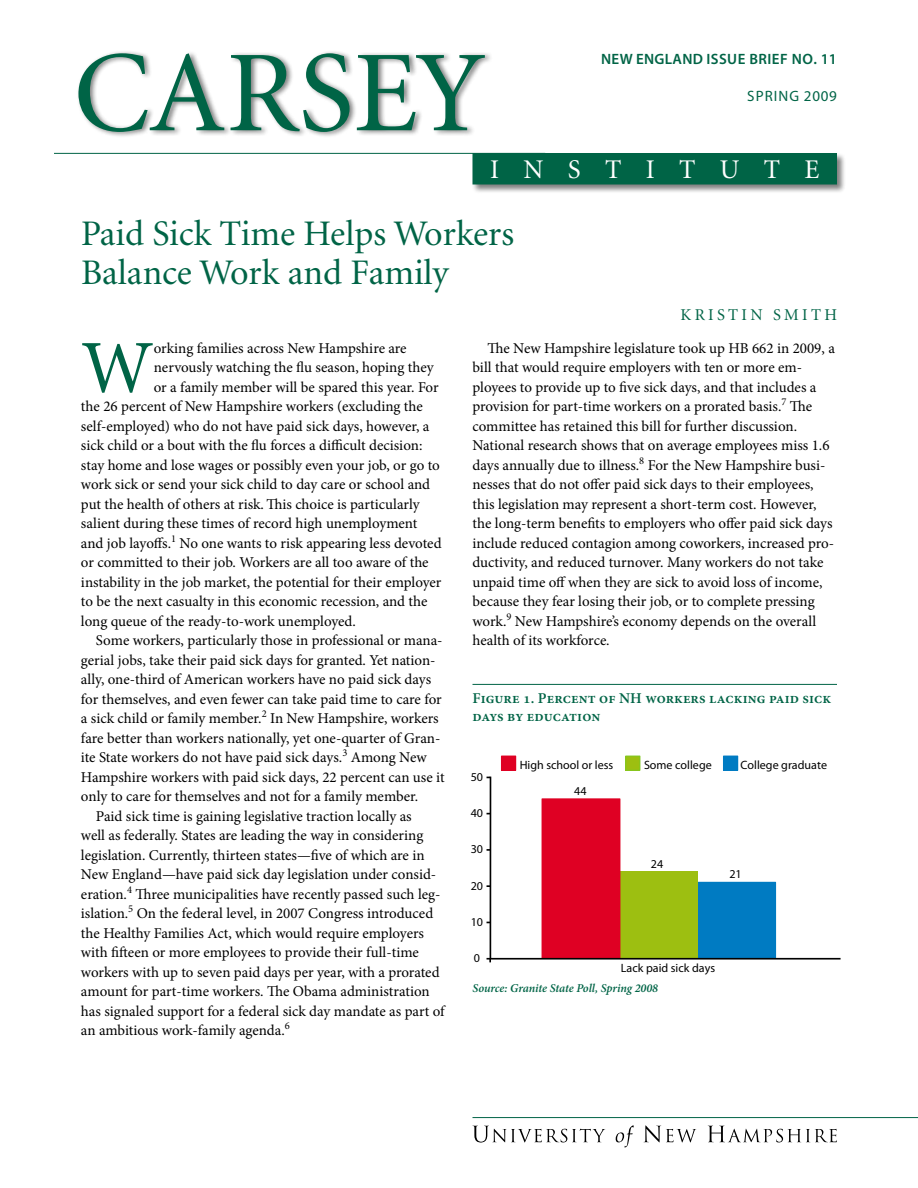
<style>
.page{position:relative;width:918px;height:1188px;background:#fff}
.page>*{position:absolute;margin:0;border:0;box-sizing:border-box;transform-origin:0 0}
.t1{font:115.65px "Minion";color:#006446}
.t2{font:75px "Minion Pro";color:#006446}
.t3{font:36px/39px "Minion";letter-spacing:-.01em;color:#006446}
.t4{font:27px "Minion";letter-spacing:.9em;color:#fff}
.t5{font:16.5px "Minion";color:#006446}
.t6{font:15px/19.5px "Minion Pro";letter-spacing:-.005em;color:#000}
.t7{font:600 15px/18px "Minion Pro";letter-spacing:.005em;color:#006446}
.t8{font:600 15px "Myriad Pro";letter-spacing:.025em;color:#006446}
.t9{font:15px "Myriad Pro";letter-spacing:.07em;color:#006446}
.t10{font:12px "Myriad Pro";color:#010101}
.t11{font:italic 600 12px "Minion Pro";letter-spacing:-.01em;color:#006446}
</style>
<div class="page">
<div style="left:76px;top:50px;width:570px;height:160px;background:#000;opacity:.5"></div>
<div style="left:472px;top:152px;width:380px;height:47px;background:#000;opacity:.5"></div>
<div style="left:472px;top:153px;width:365px;height:31px;background:#006446"></div>
<hr style="left:54px;top:153px;width:491px;height:1px;background:#006446">
<hr style="left:472px;top:1117px;width:446px;height:1px;background:#006446">
<svg style="left:473px;top:1126px;width:132px;height:17px"></svg>
<svg style="left:616px;top:1125px;width:18px;height:22px"></svg>
<svg style="left:644px;top:1125px;width:52px;height:17px"></svg>
<svg style="left:708px;top:1126px;width:129px;height:16px"></svg>
<div style="left:502px;top:756px;width:14px;height:14px;background:#df0023"></div>
<div style="left:501px;top:756px;width:15px;height:15px;border:1px solid #df0023"></div>
<div style="left:626px;top:756px;width:14px;height:14px;background:#9dbf11"></div>
<div style="left:625px;top:756px;width:15px;height:15px;border:1px solid #82c721"></div>
<div style="left:724px;top:756px;width:14px;height:14px;background:#007bc2"></div>
<div style="left:723px;top:756px;width:15px;height:15px;border:1px solid #007bc2"></div>
<svg style="left:489px;top:776px;width:352px;height:184px"></svg>
<hr style="left:472px;top:684px;width:365px;height:1px;background:#006446">
<h1 class="t1" style="left:74px;top:36px;width:413px">Carsey</h1>
<p class="t8" style="left:601px;top:49px;width:237px">NEW ENGLAND ISSUE BRIEF NO. 11</p>
<p class="t9" style="left:747px;top:86px;width:91px">SPRING 2009</p>
<h3 class="t4" style="left:490px;top:156px;width:331px">institute</h3>
<h3 class="t3" style="left:81px;top:216px;width:435px">Paid Sick Time Helps Workers<br>Balance Work and Family</h3>
<p class="t5" style="left:681px;top:307px;width:27px">KRISTIN</p>
<p class="t5" style="left:773px;top:307px;width:65px">SMIT H</p>
<h2 class="t2" style="left:81px;top:318px;width:74px">W</h2>
<p class="t6" style="left:154px;top:338px;width:254px">orking families across New Hampshire are</p>
<p class="t6" style="left:154px;top:358px;width:282px">nervously watching the flu season, hoping they</p>
<p class="t6" style="left:154px;top:377px;width:286px">or a family member will be spared this year. For</p>
<p class="t6" style="left:81px;top:397px;width:343px">the 26 percent of New Hampshire workers (excluding the</p>
<p class="t6" style="left:81px;top:416px;width:350px">self-employed) who do not have paid sick days, however, a</p>
<p class="t6" style="left:81px;top:436px;width:343px">sick child or a bout with the flu forces a difficult decision:</p>
<p class="t6" style="left:81px;top:455px;width:360px">stay home and lose wages or possibly even your job, or go to</p>
<p class="t6" style="left:81px;top:475px;width:351px">work sick or send your sick child to day care or school and</p>
<p class="t6" style="left:81px;top:494px;width:340px">put the health of others at risk. This choice is particularly</p>
<p class="t6" style="left:81px;top:514px;width:338px">salient during these times of record high unemployment</p>
<p class="t6" style="left:81px;top:533px;width:362px">and job layoffs.<sup>1</sup> No one wants to risk appearing less devoted</p>
<p class="t6" style="left:81px;top:553px;width:349px">or committed to their job. Workers are all too aware of the</p>
<p class="t6" style="left:81px;top:572px;width:362px">instability in the job market, the potential for their employer</p>
<p class="t6" style="left:81px;top:592px;width:348px">to be the next casualty in this economic recession, and the</p>
<p class="t6" style="left:81px;top:611px;width:276px">long queue of the ready-to-work unemployed.</p>
<p class="t6" style="left:96px;top:631px;width:348px">Some workers, particularly those in professional or mana-</p>
<p class="t6" style="left:81px;top:650px;width:356px">gerial jobs, take their paid sick days for granted. Yet nation-</p>
<p class="t6" style="left:81px;top:670px;width:352px">ally, one-third of American workers have no paid sick days</p>
<p class="t6" style="left:81px;top:689px;width:362px">for themselves, and even fewer can take paid time to care for</p>
<p class="t6" style="left:81px;top:709px;width:359px">a sick child or family member.<sup>2</sup> In New Hampshire, workers</p>
<p class="t6" style="left:81px;top:728px;width:361px">fare better than workers nationally, yet one-quarter of Gran-</p>
<p class="t6" style="left:81px;top:748px;width:347px">ite State workers do not have paid sick days.<sup>3</sup> Among New</p>
<p class="t6" style="left:81px;top:767px;width:365px">Hampshire workers with paid sick days, 22 percent can use it</p>
<p class="t6" style="left:81px;top:787px;width:339px">only to care for themselves and not for a family member.</p>
<p class="t6" style="left:96px;top:806px;width:317px">Paid sick time is gaining legislative traction locally as</p>
<p class="t6" style="left:81px;top:826px;width:344px">well as federally. States are leading the way in considering</p>
<p class="t6" style="left:81px;top:845px;width:345px">legislation. Currently, thirteen states—five of which are in</p>
<p class="t6" style="left:81px;top:865px;width:357px">New England—have paid sick day legislation under consid-</p>
<p class="t6" style="left:81px;top:884px;width:361px">eration.<sup>4</sup> Three municipalities have recently passed such leg-</p>
<p class="t6" style="left:81px;top:904px;width:354px">islation.<sup>5</sup> On the federal level, in 2007 Congress introduced</p>
<p class="t6" style="left:81px;top:923px;width:345px">the Healthy Families Act, which would require employers</p>
<p class="t6" style="left:81px;top:943px;width:339px">with fifteen or more employees to provide their full-time</p>
<p class="t6" style="left:81px;top:962px;width:360px">workers with up to seven paid days per year, with a prorated</p>
<p class="t6" style="left:81px;top:982px;width:350px">amount for part-time workers. The Obama administration</p>
<p class="t6" style="left:81px;top:1001px;width:365px">has signaled support for a federal sick day mandate as part of</p>
<p class="t6" style="left:81px;top:1021px;width:211px">an ambitious work-family agenda.<sup>6</sup></p>
<p class="t6" style="left:472px;top:338px;width:364px;text-indent:15px">The New Hampshire legislature took up HB 662 in 2009, a bill that would require employers with ten or more em&shy;ployees to provide up to five sick days, and that includes a provision for part-time workers on a prorated basis.<sup>7</sup> The committee has retained this bill for further discussion.<br>National research shows that on average employees miss 1.6 days annually due to illness.<sup>8</sup> For the New Hampshire busi&shy;nesses that do not offer paid sick days to their employees, this legislation may represent a short-term cost. However, the long-term benefits to employers who offer paid sick days include reduced contagion among coworkers, increased pro&shy;ductivity, and reduced turnover. Many workers do not take unpaid time off when they are sick to avoid loss of income, because they fear losing their job, or to complete pressing work.<sup>9</sup> New Hampshire’s economy depends on the overall health of its workforce.</p>
<p class="t7" style="left:472px;top:689px;width:360px">Figure 1. Percent of NH workers lacking paid sick days by education</p>
<p class="t10" style="left:471px;top:769px;width:14px">50</p>
<p class="t10" style="left:471px;top:806px;width:14px">40</p>
<p class="t10" style="left:471px;top:842px;width:14px">30</p>
<p class="t10" style="left:471px;top:878px;width:14px">20</p>
<p class="t10" style="left:471px;top:914px;width:14px">10</p>
<p class="t10" style="left:474px;top:951px;width:8px">0</p>
<p class="t10" style="left:520px;top:758px;width:95px">High school or less</p>
<p class="t10" style="left:644px;top:758px;width:69px">Some college</p>
<p class="t10" style="left:741px;top:758px;width:88px">College graduate</p>
<p class="t10" style="left:574px;top:784px;width:14px">44</p>
<p class="t10" style="left:651px;top:856px;width:14px">24</p>
<p class="t10" style="left:729px;top:866px;width:14px">21</p>
<p class="t10" style="left:621px;top:961px;width:96px">Lack paid sick days</p>
<p class="t11" style="left:472px;top:980px;width:187px">Source: Granite State Poll, Spring 2008</p>
</div>
